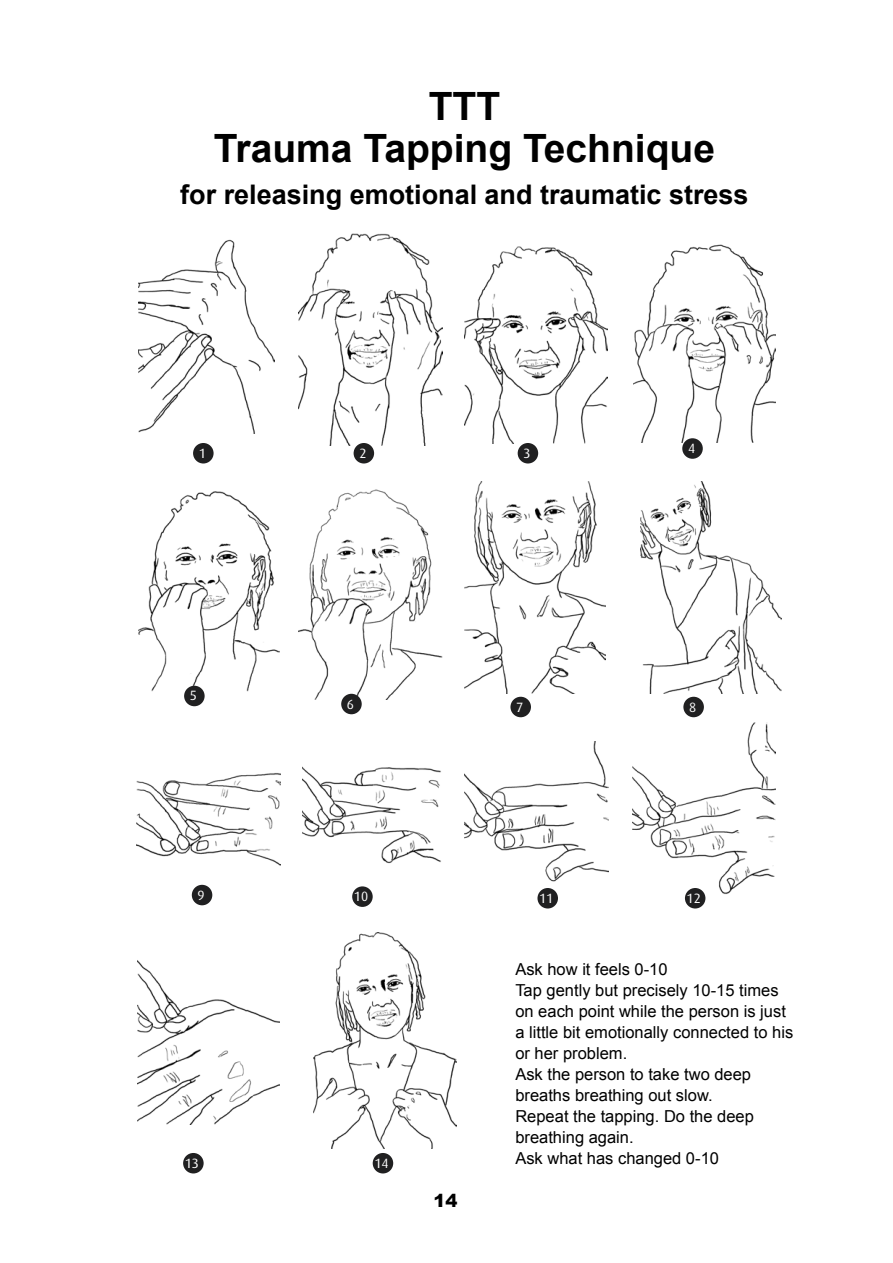
<style>
.page{position:relative;width:893px;height:1263px;background:#fff}
.page>*{position:absolute;margin:0;border:0;box-sizing:border-box;transform-origin:0 0}
.t1{font:700 39px/42px "Arial";color:#000;text-align:center}
.t2{font:700 27px "Arial";color:#000}
.t3{font:900 18px "Arial";color:#000}
.t4{font:16.5px/21px "Arial";color:#000}
.t5{font:13.5px "Dax";color:#fff}
</style>
<div class="page">
<img style="left:299px;top:233px;width:144px;height:212px">
<div style="left:354px;top:443px;width:20px;height:20px;background:#202021;border-radius:50%"></div>
<img style="left:464px;top:246px;width:143px;height:198px">
<div style="left:518px;top:443px;width:20px;height:20px;background:#202021;border-radius:50%"></div>
<img style="left:634px;top:244px;width:142px;height:198px">
<div style="left:682px;top:438px;width:21px;height:21px;background:#202021;border-radius:50%"></div>
<img style="left:138px;top:491px;width:141px;height:202px">
<div style="left:184px;top:686px;width:21px;height:20px;background:#202021;border-radius:50%"></div>
<img style="left:299px;top:489px;width:144px;height:210px">
<div style="left:341px;top:694px;width:21px;height:20px;background:#202021;border-radius:50%"></div>
<img style="left:138px;top:239px;width:136px;height:194px">
<div style="left:193px;top:443px;width:21px;height:20px;background:#202021;border-radius:50%"></div>
<img style="left:464px;top:482px;width:141px;height:211px">
<div style="left:510px;top:697px;width:21px;height:20px;background:#202021;border-radius:50%"></div>
<img style="left:641px;top:482px;width:140px;height:211px">
<div style="left:683px;top:697px;width:21px;height:20px;background:#202021;border-radius:50%"></div>
<img style="left:137px;top:773px;width:143px;height:93px">
<div style="left:192px;top:885px;width:20px;height:20px;background:#202021;border-radius:50%"></div>
<img style="left:303px;top:767px;width:138px;height:97px">
<div style="left:352px;top:886px;width:21px;height:21px;background:#202021;border-radius:50%"></div>
<img style="left:464px;top:742px;width:144px;height:153px">
<div style="left:537px;top:888px;width:21px;height:20px;background:#202021;border-radius:50%"></div>
<img style="left:632px;top:722px;width:144px;height:178px">
<div style="left:685px;top:888px;width:20px;height:20px;background:#202021;border-radius:50%"></div>
<img style="left:138px;top:960px;width:141px;height:164px">
<div style="left:183px;top:1153px;width:21px;height:20px;background:#202021;border-radius:50%"></div>
<img style="left:314px;top:933px;width:143px;height:216px">
<div style="left:373px;top:1153px;width:20px;height:20px;background:#202021;border-radius:50%"></div>
<h1 class="t1" style="left:214px;top:87px;width:503px">TTT<br>Trauma Tapping Technique</h1>
<h2 class="t2" style="left:180px;top:177px;width:570px">for releasing emotional and traumatic stress</h2>
<p class="t5" style="left:199px;top:446px;width:9px">1</p>
<p class="t5" style="left:190px;top:688px;width:9px">5</p>
<p class="t5" style="left:359px;top:446px;width:9px">2</p>
<p class="t5" style="left:523px;top:446px;width:9px">3</p>
<p class="t5" style="left:688px;top:441px;width:9px">4</p>
<p class="t5" style="left:347px;top:696px;width:9px">6</p>
<p class="t5" style="left:516px;top:699px;width:9px">7</p>
<p class="t5" style="left:689px;top:699px;width:9px">8</p>
<p class="t5" style="left:198px;top:887px;width:9px">9</p>
<p class="t5" style="left:354px;top:889px;width:16px">10</p>
<p class="t5" style="left:539px;top:890px;width:16px">11</p>
<p class="t5" style="left:687px;top:890px;width:16px">12</p>
<p class="t5" style="left:185px;top:1155px;width:16px">13</p>
<p class="t5" style="left:374px;top:1155px;width:16px">14</p>
<p class="t3" style="left:433px;top:1187px;width:26px">14</p>
<p class="t4" style="left:515px;top:958px;width:279px">Ask how it feels 0-10<br>Tap gently but precisely 10-15 times on each point while the person is just a little bit emotionally connected to his or her problem.<br>Ask the person to take two deep breaths breathing out slow.<br>Repeat the tapping. Do the deep breathing again.<br>Ask what has changed 0-10</p>
</div>
